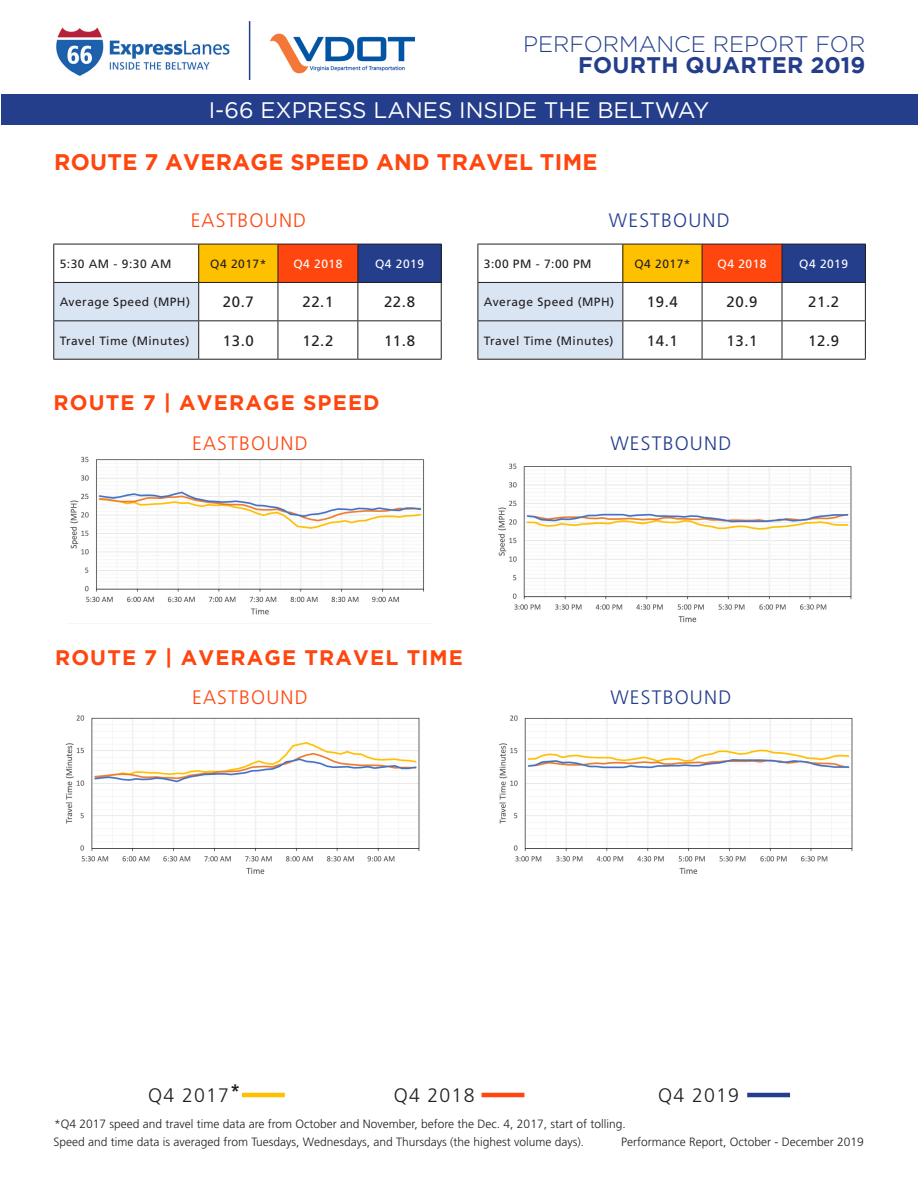
<style>
.page{position:relative;width:918px;height:1188px;background:#fff}
.page>*{position:absolute;margin:0;border:0;box-sizing:border-box;transform-origin:0 0}
.t1{font:22.5px "Gotham";color:#fff}
.t2{font:700 22.5px "Gotham";letter-spacing:.015em;color:#ff460f}
.t3{font:300 22.5px "Gotham";color:#243e8c}
.t4{font:700 22.5px "Gotham";letter-spacing:.015em;color:#243e8c}
.t5{font:700 21px "Gotham";letter-spacing:.055em;color:#ff460f}
.t6{font:300 19.5px "Frutiger LT Std";letter-spacing:.06em;color:#ff460f}
.t7{font:300 19.5px "Frutiger LT Std";letter-spacing:.06em;color:#243e8c}
.t8{font:300 19.5px "Frutiger LT Std";letter-spacing:.06em;color:#231f20}
.t9{font:15px "Frutiger LT Std";letter-spacing:.04em;color:#231f20}
.t10{font:300 12px/17.4px "Frutiger LT Std";color:#231f20}
.t11{font:12px "Frutiger LT Std";letter-spacing:.04em;color:#231f20}
.t12{font:12px "Frutiger LT Std";letter-spacing:.04em;color:#fff}
</style>
<div class="page">
<img style="left:56px;top:27px;width:174px;height:49px">
<hr style="left:0;top:94px;width:1px;height:31px;background:#243e8c">
<div style="left:1px;top:94px;width:917px;height:31px;background:#243e8c"></div>
<img style="left:271px;top:34px;width:144px;height:40px">
<hr style="left:249px;top:21px;width:1px;height:59px;background:#213d8c">
<hr style="left:482px;top:1093px;width:42px;height:4px;background:#ff460f">
<hr style="left:242px;top:1093px;width:43px;height:4px;background:#ffc000">
<hr style="left:747px;top:1093px;width:43px;height:4px;background:#243e8c">
<img style="left:70px;top:456px;width:354px;height:159px">
<img style="left:65px;top:715px;width:355px;height:159px">
<img style="left:498px;top:463px;width:354px;height:160px">
<img style="left:499px;top:715px;width:354px;height:159px">
<div style="left:623px;top:244px;width:79px;height:38px;background:#ffc000"></div>
<div style="left:702px;top:244px;width:80px;height:38px;background:#ff460f"></div>
<div style="left:782px;top:244px;width:83px;height:38px;background:#243e8c"></div>
<div style="left:479px;top:283px;width:143px;height:76px;background:#dae5f4"></div>
<hr style="left:478px;top:244px;width:145px;height:1px;background:#231f20">
<hr style="left:478px;top:244px;width:1px;height:38px;background:#231f20">
<hr style="left:478px;top:282px;width:145px;height:1px;background:#231f20">
<hr style="left:623px;top:244px;width:79px;height:1px;background:#231f20">
<hr style="left:622px;top:244px;width:1px;height:38px;background:#231f20">
<hr style="left:702px;top:244px;width:80px;height:1px;background:#231f20">
<hr style="left:702px;top:244px;width:1px;height:38px;background:#231f20">
<hr style="left:782px;top:244px;width:84px;height:1px;background:#231f20">
<hr style="left:782px;top:244px;width:1px;height:38px;background:#231f20">
<hr style="left:865px;top:244px;width:1px;height:38px;background:#231f20">
<hr style="left:623px;top:282px;width:79px;height:1px;background:#231f20">
<hr style="left:702px;top:282px;width:80px;height:1px;background:#231f20">
<hr style="left:782px;top:282px;width:84px;height:1px;background:#231f20">
<hr style="left:478px;top:283px;width:1px;height:37px;background:#231f20">
<hr style="left:622px;top:283px;width:1px;height:37px;background:#231f20">
<hr style="left:702px;top:283px;width:1px;height:37px;background:#231f20">
<hr style="left:782px;top:283px;width:1px;height:37px;background:#231f20">
<hr style="left:865px;top:283px;width:1px;height:37px;background:#231f20">
<hr style="left:478px;top:320px;width:145px;height:1px;background:#231f20">
<hr style="left:478px;top:321px;width:1px;height:38px;background:#231f20">
<hr style="left:623px;top:320px;width:79px;height:1px;background:#231f20">
<hr style="left:622px;top:321px;width:1px;height:38px;background:#231f20">
<hr style="left:702px;top:320px;width:80px;height:1px;background:#231f20">
<hr style="left:702px;top:321px;width:1px;height:38px;background:#231f20">
<hr style="left:782px;top:320px;width:84px;height:1px;background:#231f20">
<hr style="left:782px;top:321px;width:1px;height:38px;background:#231f20">
<hr style="left:865px;top:321px;width:1px;height:38px;background:#231f20">
<hr style="left:478px;top:359px;width:145px;height:1px;background:#231f20">
<hr style="left:623px;top:359px;width:79px;height:1px;background:#231f20">
<hr style="left:702px;top:359px;width:80px;height:1px;background:#231f20">
<hr style="left:782px;top:359px;width:84px;height:1px;background:#231f20">
<div style="left:199px;top:244px;width:79px;height:38px;background:#ffc000"></div>
<div style="left:278px;top:244px;width:80px;height:38px;background:#ff460f"></div>
<div style="left:358px;top:244px;width:83px;height:38px;background:#243e8c"></div>
<div style="left:54px;top:283px;width:144px;height:76px;background:#dae5f4"></div>
<hr style="left:53px;top:244px;width:146px;height:1px;background:#231f20">
<hr style="left:53px;top:244px;width:1px;height:38px;background:#231f20">
<hr style="left:53px;top:282px;width:146px;height:1px;background:#231f20">
<hr style="left:199px;top:244px;width:79px;height:1px;background:#231f20">
<hr style="left:198px;top:244px;width:1px;height:38px;background:#231f20">
<hr style="left:278px;top:244px;width:80px;height:1px;background:#231f20">
<hr style="left:278px;top:244px;width:1px;height:38px;background:#231f20">
<hr style="left:358px;top:244px;width:84px;height:1px;background:#231f20">
<hr style="left:357px;top:244px;width:1px;height:38px;background:#231f20">
<hr style="left:441px;top:244px;width:1px;height:38px;background:#231f20">
<hr style="left:199px;top:282px;width:79px;height:1px;background:#231f20">
<hr style="left:278px;top:282px;width:80px;height:1px;background:#231f20">
<hr style="left:358px;top:282px;width:84px;height:1px;background:#231f20">
<hr style="left:53px;top:283px;width:1px;height:37px;background:#231f20">
<hr style="left:198px;top:283px;width:1px;height:37px;background:#231f20">
<hr style="left:278px;top:283px;width:1px;height:37px;background:#231f20">
<hr style="left:357px;top:283px;width:1px;height:37px;background:#231f20">
<hr style="left:441px;top:283px;width:1px;height:37px;background:#231f20">
<hr style="left:53px;top:320px;width:146px;height:1px;background:#231f20">
<hr style="left:53px;top:321px;width:1px;height:38px;background:#231f20">
<hr style="left:199px;top:320px;width:79px;height:1px;background:#231f20">
<hr style="left:198px;top:321px;width:1px;height:38px;background:#231f20">
<hr style="left:278px;top:320px;width:80px;height:1px;background:#231f20">
<hr style="left:278px;top:321px;width:1px;height:38px;background:#231f20">
<hr style="left:358px;top:320px;width:84px;height:1px;background:#231f20">
<hr style="left:357px;top:321px;width:1px;height:38px;background:#231f20">
<hr style="left:441px;top:321px;width:1px;height:38px;background:#231f20">
<hr style="left:53px;top:359px;width:146px;height:1px;background:#231f20">
<hr style="left:199px;top:359px;width:79px;height:1px;background:#231f20">
<hr style="left:278px;top:359px;width:80px;height:1px;background:#231f20">
<hr style="left:358px;top:359px;width:84px;height:1px;background:#231f20">
<h1 class="t3" style="left:523px;top:32px;width:344px">PERFORMANCE REPORT FOR</h1>
<h1 class="t4" style="left:578px;top:52px;width:289px">FOURTH QUARTER 2019</h1>
<h1 class="t1" style="left:209px;top:97px;width:502px">I-66 EXPRESS LANES INSIDE THE BELTWAY</h1>
<p class="t2" style="left:54px;top:149px;width:545px">ROUTE 7 AVERAGE SPEED AND TRAVEL TIME</p>
<p class="t6" style="left:191px;top:209px;width:117px">EASTBOUND</p>
<p class="t7" style="left:609px;top:209px;width:122px">WESTBOUND</p>
<p class="t11" style="left:60px;top:257px;width:113px">5:30 AM - 9:30 AM</p>
<p class="t11" style="left:210px;top:257px;width:58px">Q4 2017*</p>
<p class="t12" style="left:293px;top:257px;width:50px">Q4 2018</p>
<p class="t12" style="left:375px;top:257px;width:50px">Q4 2019</p>
<p class="t11" style="left:60px;top:295px;width:132px">Average Speed (MPH)</p>
<p class="t9" style="left:223px;top:293px;width:32px">20.7</p>
<p class="t9" style="left:302px;top:293px;width:32px">22.1</p>
<p class="t9" style="left:384px;top:293px;width:32px">22.8</p>
<p class="t11" style="left:60px;top:333px;width:131px">Travel Time (Minutes)</p>
<p class="t9" style="left:223px;top:332px;width:32px">13.0</p>
<p class="t9" style="left:302px;top:332px;width:32px">12.2</p>
<p class="t9" style="left:384px;top:332px;width:32px">11.8</p>
<p class="t5" style="left:54px;top:391px;width:328px">ROUTE 7 | AVERAGE SPEED</p>
<p class="t6" style="left:192px;top:432px;width:117px">EASTBOUND</p>
<p class="t11" style="left:484px;top:257px;width:109px">3:00 PM - 7:00 PM</p>
<p class="t11" style="left:634px;top:257px;width:58px">Q4 2017*</p>
<p class="t12" style="left:718px;top:257px;width:50px">Q4 2018</p>
<p class="t12" style="left:799px;top:257px;width:50px">Q4 2019</p>
<p class="t11" style="left:484px;top:295px;width:132px">Average Speed (MPH)</p>
<p class="t9" style="left:647px;top:293px;width:32px">19.4</p>
<p class="t9" style="left:727px;top:293px;width:32px">20.9</p>
<p class="t9" style="left:808px;top:293px;width:32px">21.2</p>
<p class="t11" style="left:484px;top:333px;width:131px">Travel Time (Minutes)</p>
<p class="t9" style="left:647px;top:332px;width:32px">14.1</p>
<p class="t9" style="left:727px;top:332px;width:32px">13.1</p>
<p class="t9" style="left:808px;top:332px;width:32px">12.9</p>
<p class="t7" style="left:610px;top:432px;width:122px">WESTBOUND</p>
<p class="t5" style="left:55px;top:645px;width:410px">ROUTE 7 | AVERAGE TRAVEL TIME</p>
<p class="t6" style="left:192px;top:686px;width:117px">EASTBOUND</p>
<p class="t7" style="left:610px;top:686px;width:122px">WESTBOUND</p>
<h3 class="t8" style="left:148px;top:1085px;width:94px">Q4 2017<sup>*</sup></h3>
<h3 class="t8" style="left:394px;top:1085px;width:82px">Q4 2018</h3>
<h3 class="t8" style="left:658px;top:1085px;width:82px">Q4 2019</h3>
<p class="t10" style="left:54px;top:1116px;width:574px">*Q4 2017 speed and travel time data are from October and November, before the Dec. 4, 2017, start of tolling.<br>Speed and time data is averaged from Tuesdays, Wednesdays, and Thursdays (the highest volume days).</p>
<p class="t10" style="left:621px;top:1133px;width:244px">Performance Report, October - December 2019</p>
</div>
